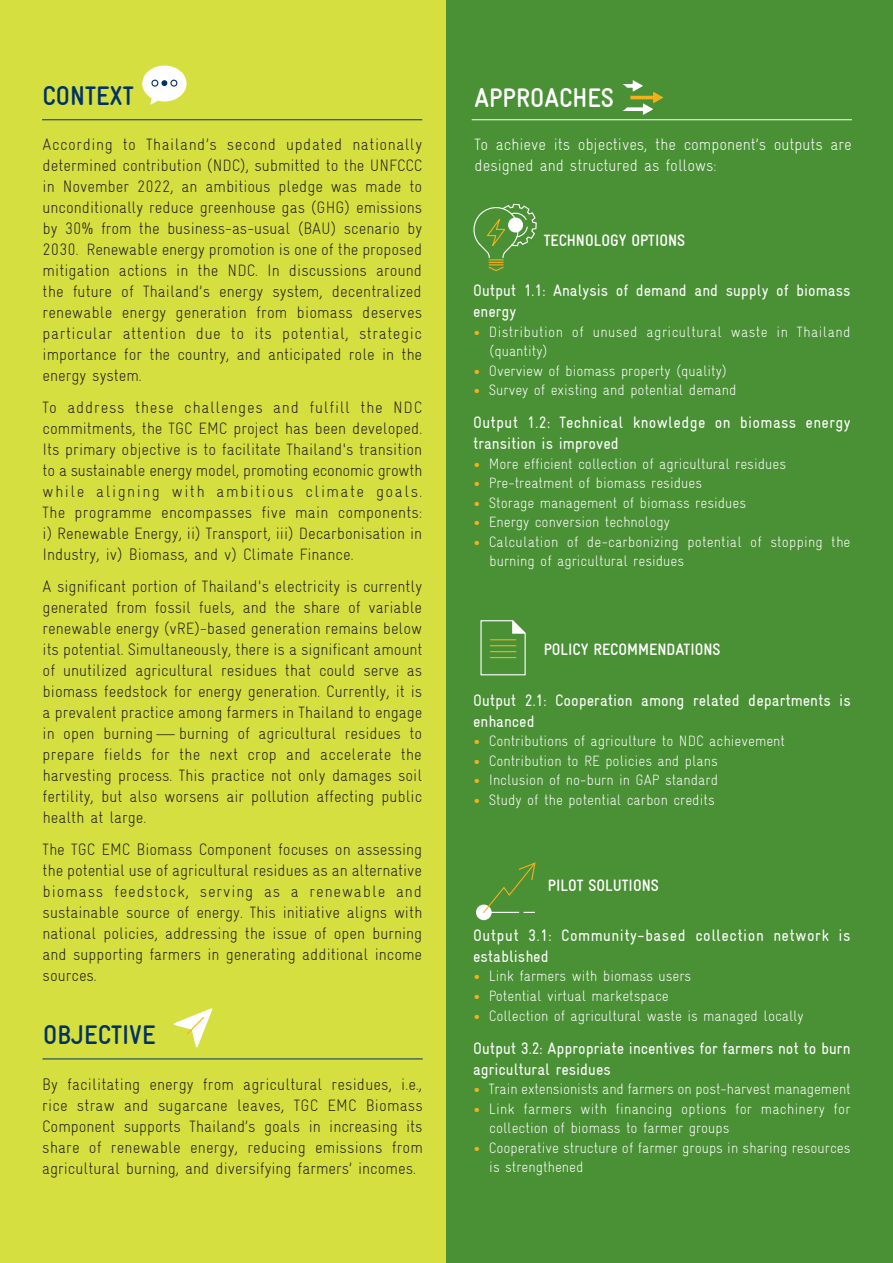
<style>
.page{position:relative;width:893px;height:1263px;background:#fff}
.page>*{position:absolute;margin:0;border:0;box-sizing:border-box;transform-origin:0 0}
.t1{font:700 condensed 27px "Gravur";color:#003268}
.t2{font:700 condensed 27px "Gravur";color:#fff}
.t3{font:300 condensed 16.5px/21px "Gravur";color:#231f20;text-align:justify}
.t4{font:condensed 16.5px/21px "Gravur";color:#fff}
.t5{font:300 condensed 16.5px/21px "Gravur";color:#fff}
.t6{font:condensed 16.5px/21px "Gravur";letter-spacing:.025em;color:#fff}
.t7{font:condensed 16.5px/21px "Gravur";letter-spacing:.03em;color:#fff}
.t8{font:700 condensed 16.5px "Gravur";color:#fff}
.t9{font:300 condensed 15px/19.5px "Gravur";color:#fff}
.t10{font:300 condensed 15px/19.5px "Gravur";letter-spacing:.025em;color:#fff}
.s1{font-size:21px;color:#f3b01d}
</style>
<div class="page">
<div style="left:0;top:0;width:446px;height:1263px;background:#d5df3f"></div>
<div style="left:446px;top:0;width:447px;height:1263px;background:#4a9035"></div>
<hr style="left:472px;top:119px;width:380px;height:1px;background:#fff">
<svg style="left:623px;top:80px;width:40px;height:35px"></svg>
<div style="left:599px;top:82px;width:31px;height:31px;background:#4a9035;border-radius:50%"></div>
<svg style="left:473px;top:203px;width:64px;height:68px"></svg>
<div style="left:508px;top:217px;width:15px;height:15px;background:#fff;border-radius:50%"></div>
<svg style="left:480px;top:620px;width:46px;height:56px"></svg>
<div style="left:476px;top:904px;width:16px;height:16px;background:#fff;border-radius:50%"></div>
<svg style="left:482px;top:862px;width:54px;height:52px"></svg>
<hr style="left:42px;top:1059px;width:381px;height:1px;background:#003268">
<svg style="left:173px;top:1008px;width:40px;height:39px"></svg>
<svg style="left:142px;top:66px;width:45px;height:39px"></svg>
<div style="left:170px;top:80px;width:7px;height:7px;border:1px solid #003268;border-radius:50%"></div>
<hr style="left:42px;top:119px;width:380px;height:1px;background:#003268">
<h1 class="t1" style="left:43px;top:81px;width:93px">CONTEXT</h1>
<p class="t3" style="left:43px;top:134px;width:381px">According to Thailand’s second updated nationally determined contribution (NDC), submitted to the UNFCCC in November 2022, an ambitious pledge was made to unconditionally reduce greenhouse gas (GHG) emissions by 30% from the business-as-usual (BAU) scenario by 2030. Renewable energy promotion is one of the proposed mitigation actions in the NDC. In discussions around the future of Thailand’s energy system, decentralized renewable energy generation from biomass deserves particular attention due to its potential, strategic importance for the country, and anticipated role in the energy system.</p>
<p class="t3" style="left:43px;top:397px;width:381px">To address these challenges and fulfill the NDC commitments, the TGC EMC project has been developed.<br>Its primary objective is to facilitate Thailand's transition to a sustainable energy model, promoting economic growth while aligning with ambitious climate goals.<br>The programme encompasses five main components: i) Renewable Energy, ii) Transport, iii) Decarbonisation in Industry, iv) Biomass, and v) Climate Finance.</p>
<p class="t3" style="left:43px;top:576px;width:381px">A significant portion of Thailand's electricity is currently generated from fossil fuels, and the share of variable renewable energy (vRE)-based generation remains below its potential. Simultaneously, there is a significant amount of unutilized agricultural residues that could serve as biomass feedstock for energy generation. Currently, it is a prevalent practice among farmers in Thailand to engage</p>
<p class="t3" style="left:43px;top:744px;width:381px">prepare fields for the next crop and accelerate the harvesting process. This practice not only damages soil fertility, but also worsens air pollution affecting public health at large.</p>
<p class="t3" style="left:43px;top:839px;width:381px">The TGC EMC Biomass Component focuses on assessing the potential use of agricultural residues as an alternative biomass feedstock, serving as a renewable and sustainable source of energy. This initiative aligns with national policies, addressing the issue of open burning and supporting farmers in generating additional income sources.</p>
<p class="t3" style="left:43px;top:723px;width:381px">in open burning—burning of agricultural residues to</p>
<h1 class="t1" style="left:43px;top:1020px;width:114px">OBJECTIVE</h1>
<p class="t3" style="left:42px;top:1073px;width:382px">By facilitating energy from agricultural residues, i.e., rice straw and sugarcane leaves, TGC EMC Biomass Component supports Thailand’s goals in increasing its share of renewable energy, reducing emissions from agricultural burning, and diversifying farmers’ incomes.</p>
<h1 class="t2" style="left:475px;top:83px;width:141px">APPROACHES</h1>
<p class="t5" style="left:475px;top:134px;width:379px">To achieve its objectives, the component’s outputs are designed and structured as follows:</p>
<p class="t8" style="left:544px;top:232px;width:143px">TECHNOLOGY OPTIONS</p>
<p class="t4" style="left:473px;top:280px;width:379px">Output 1.1: Analysis of demand and supply of biomass energy</p>
<p class="t10" style="left:489px;top:322px;width:363px;text-indent:-16px"><span class="s1">•</span> Distribution of unused agricultural waste in Thailand (quantity)</p>
<p class="t9" style="left:473px;top:361px;width:255px"><span class="s1">•</span> Overview of biomass property (quality)</p>
<p class="t9" style="left:473px;top:380px;width:265px"><span class="s1">•</span> Survey of existing and potential demand</p>
<p class="t6" style="left:473px;top:412px;width:379px">Output 1.2: Technical knowledge on biomass energy transition is improved</p>
<p class="t9" style="left:473px;top:454px;width:315px"><span class="s1">•</span> More efficient collection of agricultural residues</p>
<p class="t9" style="left:473px;top:473px;width:231px"><span class="s1">•</span> Pre-treatment of biomass residues</p>
<p class="t9" style="left:473px;top:493px;width:275px"><span class="s1">•</span> Storage management of biomass residues</p>
<p class="t9" style="left:473px;top:512px;width:198px"><span class="s1">•</span> Energy conversion technology</p>
<p class="t9" style="left:489px;top:532px;width:363px;text-indent:-16px"><span class="s1">•</span> Calculation of de-carbonizing potential of stopping the burning of agricultural residues</p>
<p class="t8" style="left:544px;top:640px;width:178px">POLICY RECOMMENDATIONS</p>
<p class="t4" style="left:473px;top:689px;width:379px">Output 2.1: Cooperation among related departments is enhanced</p>
<p class="t9" style="left:473px;top:731px;width:313px"><span class="s1">•</span> Contributions of agriculture to NDC achievement</p>
<p class="t9" style="left:473px;top:751px;width:246px"><span class="s1">•</span> Contribution to RE policies and plans</p>
<p class="t9" style="left:473px;top:770px;width:247px"><span class="s1">•</span> Inclusion of no-burn in GAP standard</p>
<p class="t9" style="left:473px;top:790px;width:243px"><span class="s1">•</span> Study of the potential carbon credits</p>
<p class="t8" style="left:548px;top:876px;width:112px">PILOT SOLUTIONS</p>
<p class="t7" style="left:473px;top:925px;width:379px">Output 3.1: Community-based collection network is established</p>
<p class="t9" style="left:473px;top:966px;width:220px"><span class="s1">•</span> Link farmers with biomass users</p>
<p class="t9" style="left:473px;top:986px;width:197px"><span class="s1">•</span> Potential virtual marketspace</p>
<p class="t9" style="left:473px;top:1005px;width:332px"><span class="s1">•</span> Collection of agricultural waste is managed locally</p>
<p class="t4" style="left:473px;top:1037px;width:379px">Output 3.2: Appropriate incentives for farmers not to burn agricultural residues</p>
<p class="t9" style="left:473px;top:1079px;width:379px"><span class="s1">•</span> Train extensionists and farmers on post-harvest management</p>
<p class="t9" style="left:489px;top:1098px;width:363px;text-indent:-16px"><span class="s1">•</span> Link farmers with financing options for machinery for collection of biomass to farmer groups</p>
<p class="t9" style="left:489px;top:1137px;width:363px;text-indent:-16px"><span class="s1">•</span> Cooperative structure of farmer groups in sharing resources is strengthened</p>
</div>
